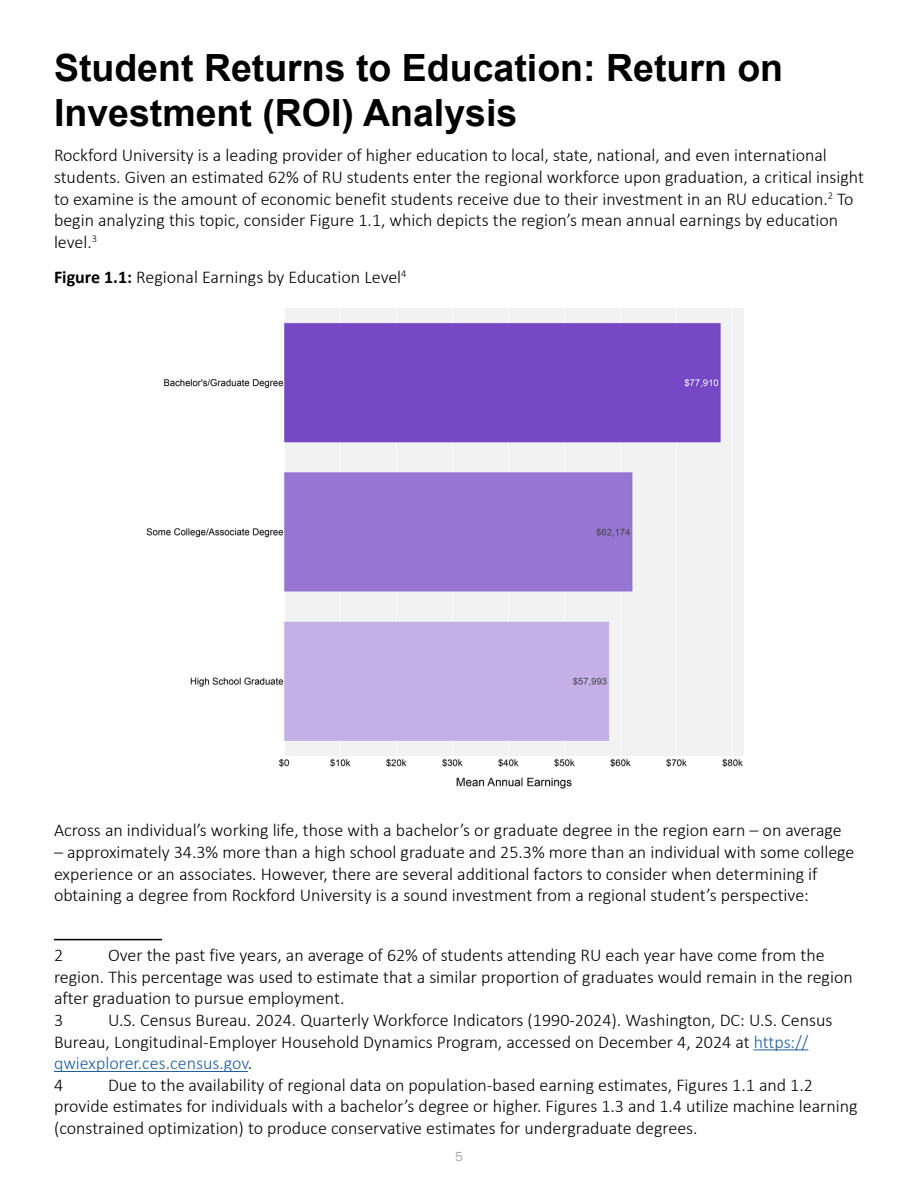
<style>
.page{position:relative;width:918px;height:1188px;background:#fff}
.page>*{position:absolute;margin:0;border:0;box-sizing:border-box;transform-origin:0 0}
.Heading_1{font:700 37.5px/45px "Arial";color:#000}
.t1{font:300 18px/21.6px "Calibri";color:#000}
.t2{font:13.5px "Franklin Gothic";color:#a5a7aa}
.s1{font-weight:700}
.s2{color:#215e9e}
</style>
<div class="page">
<hr style="left:54px;top:939px;width:108px;height:1px;background:#000">
<hr style="left:754px;top:1049px;width:54px;height:1px;background:#215e9e">
<hr style="left:54px;top:1071px;width:194px;height:1px;background:#215e9e">
<img style="left:146px;top:308px;width:598px;height:481px">
<h1 class="Heading_1" style="left:54px;top:46px;width:731px">Student Returns to Education: Return on<br>Investment (ROI) Analysis</h1>
<p class="t1" style="left:54px;top:144px;width:812px">Rockford University is a leading provider of higher education to local, state, national, and even international students. Given an estimated 62% of RU students enter the regional workforce upon graduation, a critical insight to examine is the amount of economic benefit students receive due to their investment in an RU education. <sup>2</sup> To</p>
<p class="t1" style="left:54px;top:209px;width:786px">begin analyzing this topic, consider Figure 1. 1, which depicts the region’s mean annual earnings by education level. <sup>3</sup></p>
<p class="t1" style="left:54px;top:266px;width:354px"><span class="s1">Figure 1.1:</span> Regional Earnings by Education Level<sup>4</sup></p>
<p class="t1" style="left:54px;top:819px;width:789px">Across an individual’s working life, those with a bachelor’s or graduate degree in the region earn – on average</p>
<p class="t1" style="left:54px;top:841px;width:802px">– approximately 34.3% more than a high school graduate and 25.3% more than an individual with some college experience or an associates. However, there are several additional factors to consider when determining if obtaining a degree from Rockford University is a sound investment from a regional student’s perspective:</p>
<p class="t1" style="left:54px;top:944px;width:800px;text-indent:54px">Over the past five years, an average of 62% of students attending RU each year have come from the region. This percentage was used to estimate that a similar proportion of graduates would remain in the region after graduation to pursue employment.</p>
<p class="t1" style="left:54px;top:1009px;width:11px">3</p>
<p class="t1" style="left:54px;top:944px;width:11px">2</p>
<p class="t1" style="left:54px;top:1009px;width:780px;text-indent:54px">U.S. Census Bureau. 2024. Quarterly Workforce Indicators (1990-2024). Washington, DC: U.S. Census<br>Bureau, Longitudinal-Employer Household Dynamics Program, accessed on December 4, 2024 at <span class="s2">https:// qwiexplorer.ces.census.gov</span>.</p>
<p class="t1" style="left:54px;top:1074px;width:11px">4</p>
<p class="t1" style="left:54px;top:1074px;width:805px;text-indent:54px">Due to the availability of regional data on population-based earning estimates, Figures 1. 1 and 1.2 provide estimates for individuals with a bachelor’s degree or higher. Figures 1.3 and 1.4 utilize machine learning (constrained optimization) to produce conservative estimates for undergraduate degrees.</p>
<p class="t2" style="left:455px;top:1148px;width:9px">5</p>
</div>
